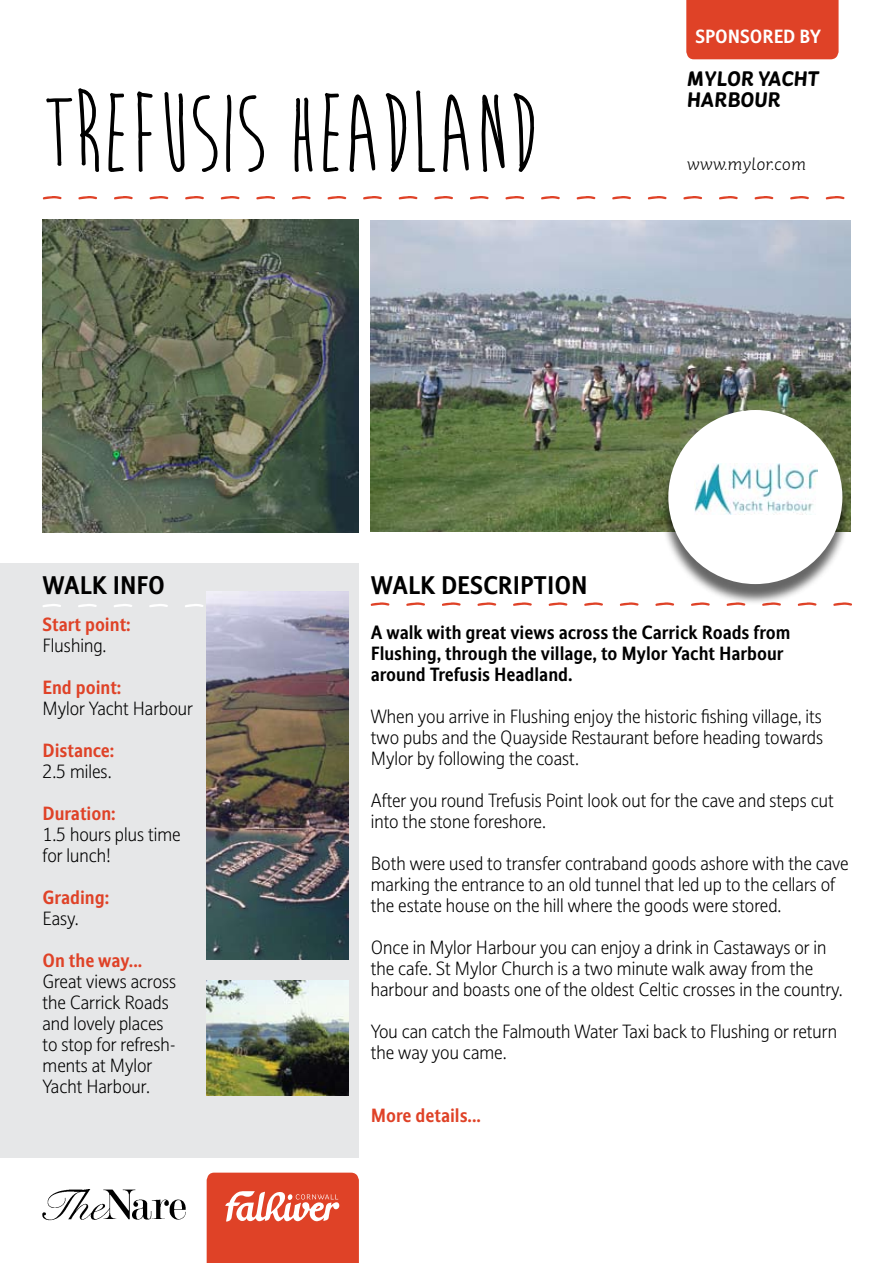
<style>
.page{position:relative;width:893px;height:1263px;background:#fff}
.page>*{position:absolute;margin:0;border:0;box-sizing:border-box;transform-origin:0 0}
.t1{font:114px "Brain Flower";letter-spacing:-.04em;color:#000}
.t2{font:700 24px "Stroudley";color:#000}
.t3{font:italic 700 21px/21px "St Ryde";color:#000}
.t4{font:300 18px/21px "Stroudley";color:#000}
.t5{font:700 18px/21px "Stroudley";color:#000}
.t6{font:700 18px "Stroudley";color:#df4227}
.t7{font:italic 300 18px "St Ryde";color:#000}
.t8{font:700 18px "Stroudley";color:#fff}
</style>
<div class="page">
<div style="left:0;top:563px;width:358px;height:594px;background:#e6e7e8"></div>
<div style="left:686px;top:0;width:153px;height:59px;background:#df4227"></div>
<svg style="left:46px;top:88px;width:53px;height:84px"></svg>
<svg style="left:108px;top:93px;width:16px;height:79px"></svg>
<svg style="left:137px;top:91px;width:16px;height:81px"></svg>
<svg style="left:164px;top:92px;width:21px;height:80px"></svg>
<svg style="left:193px;top:95px;width:25px;height:77px"></svg>
<svg style="left:226px;top:94px;width:6px;height:78px"></svg>
<svg style="left:239px;top:95px;width:25px;height:77px"></svg>
<svg style="left:294px;top:97px;width:19px;height:75px"></svg>
<svg style="left:323px;top:93px;width:16px;height:79px"></svg>
<svg style="left:349px;top:94px;width:27px;height:78px"></svg>
<svg style="left:385px;top:93px;width:22px;height:79px"></svg>
<svg style="left:416px;top:90px;width:19px;height:82px"></svg>
<svg style="left:443px;top:94px;width:26px;height:78px"></svg>
<svg style="left:481px;top:94px;width:24px;height:78px"></svg>
<svg style="left:513px;top:93px;width:21px;height:79px"></svg>
<img style="left:371px;top:221px;width:479px;height:310px">
<svg style="left:43px;top:196px;width:801px;height:3px"></svg>
<svg style="left:371px;top:602px;width:289px;height:4px"></svg>
<img style="left:43px;top:220px;width:315px;height:312px">
<div style="left:660px;top:415px;width:212px;height:211px;background:#000;opacity:.6"></div>
<div style="left:671px;top:413px;width:169px;height:168px;background:#fff;border-radius:50%"></div>
<img style="left:694px;top:464px;width:123px;height:51px">
<div style="left:668px;top:410px;width:174px;height:174px;border:5px solid #fff;border-radius:50%"></div>
<svg style="left:43px;top:604px;width:164px;height:3px"></svg>
<img style="left:207px;top:591px;width:142px;height:369px">
<img style="left:207px;top:980px;width:142px;height:115px">
<img style="left:42px;top:1189px;width:144px;height:32px">
<svg style="left:207px;top:1172px;width:152px;height:91px;background:#e2573f"></svg>
<h1 class="t1" style="left:43px;top:76px;width:501px">TREFUSIS HEADLAND</h1>
<p class="t8" style="left:695px;top:26px;width:127px">SPONSORED BY</p>
<p class="t3" style="left:686px;top:68px;width:134px">MYLOR YACHT<br>HARBOUR</p>
<p class="t7" style="left:686px;top:153px;width:121px">www.mylor.com</p>
<h2 class="t2" style="left:43px;top:570px;width:124px">WALK INFO</h2>
<h2 class="t2" style="left:371px;top:570px;width:218px">WALK DESCRIPTION</h2>
<p class="t6" style="left:43px;top:613px;width:90px">Start point:</p>
<p class="t4" style="left:43px;top:635px;width:65px">Flushing.</p>
<p class="t6" style="left:43px;top:676px;width:80px">End point:</p>
<p class="t4" style="left:43px;top:698px;width:152px">Mylor Yacht Harbour</p>
<p class="t6" style="left:43px;top:739px;width:73px">Distance:</p>
<p class="t4" style="left:43px;top:761px;width:70px">2.5 miles.</p>
<p class="t6" style="left:43px;top:802px;width:75px">Duration:</p>
<p class="t4" style="left:43px;top:824px;width:140px">1.5 hours plus time for lunch!</p>
<p class="t6" style="left:43px;top:886px;width:68px">Grading:</p>
<p class="t4" style="left:43px;top:908px;width:38px">Easy.</p>
<p class="t6" style="left:43px;top:949px;width:101px">On the way...</p>
<p class="t4" style="left:43px;top:971px;width:135px">Great views across the Carrick Roads and lovely places to stop for refresh&shy;ments at Mylor<br>Yacht Harbour.</p>
<p class="t5" style="left:371px;top:622px;width:421px">A walk with great views across the Carrick Roads from<br>Flushing, through the village, to Mylor Yacht Harbour around Trefusis Headland.</p>
<p class="t4" style="left:371px;top:706px;width:454px;text-align:justify">When you arrive in Flushing enjoy the historic fishing village, its two pubs and the Quayside Restaurant before heading towards Mylor by following the coast.</p>
<p class="t4" style="left:371px;top:790px;width:465px">After you round Trefusis Point look out for the cave and steps cut into the stone foreshore.</p>
<p class="t4" style="left:371px;top:853px;width:479px">Both were used to transfer contraband goods ashore with the cave marking the entrance to an old tunnel that led up to the cellars of the estate house on the hill where the goods were stored.</p>
<p class="t4" style="left:371px;top:937px;width:473px">Once in Mylor Harbour you can enjoy a drink in Castaways or in the cafe. St Mylor Church is a two minute walk away from the harbour and boasts one of the oldest Celtic crosses in the country.</p>
<p class="t4" style="left:371px;top:1021px;width:468px">You can catch the Falmouth Water Taxi back to Flushing or return the way you came.</p>
<p class="t6" style="left:371px;top:1104px;width:112px">More details...</p>
</div>
